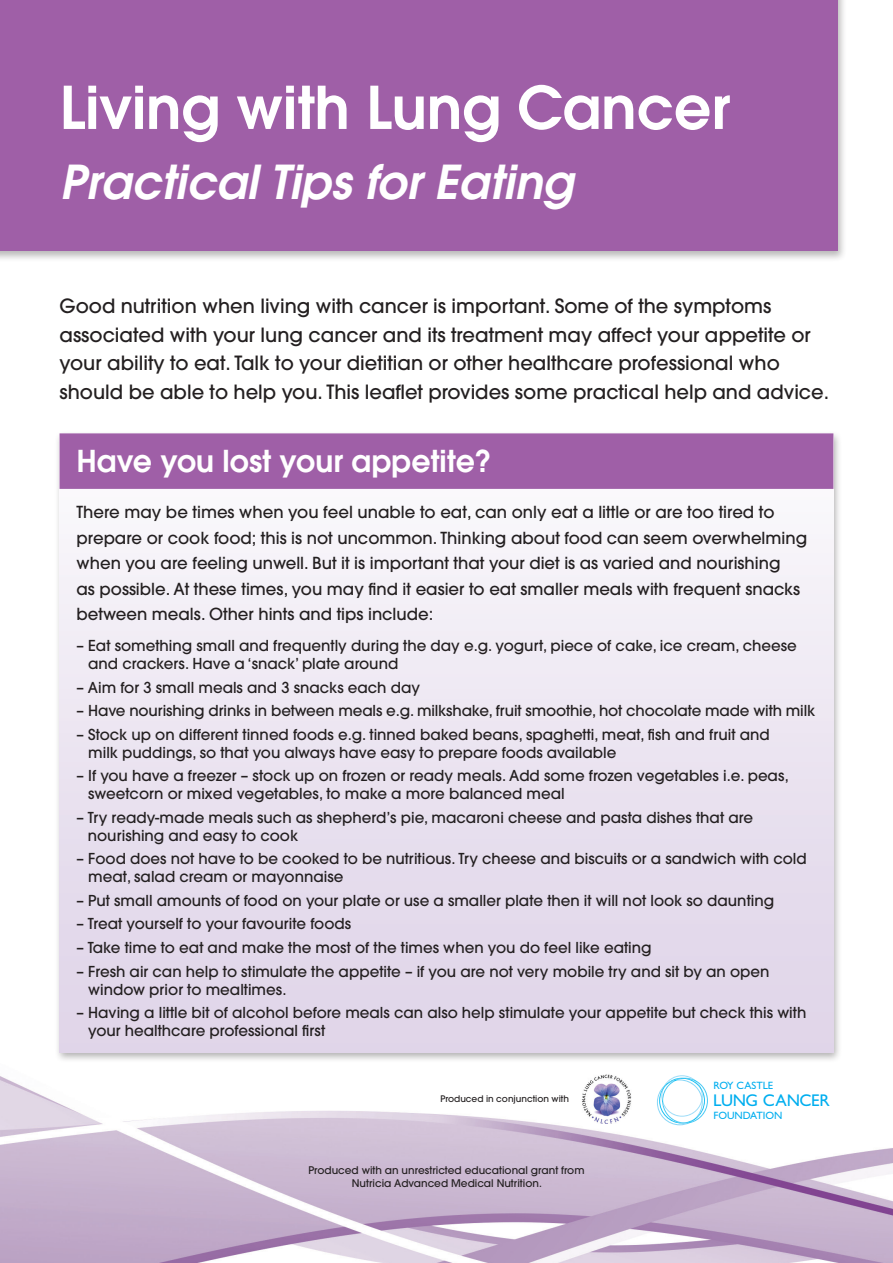
<style>
.page{position:relative;width:893px;height:1263px;background:#fff}
.page>*{position:absolute;margin:0;border:0;box-sizing:border-box;transform-origin:0 0}
.Heading1{font:600 58.5px "Avant Garde";color:#fff}
.Heading2{font:italic 600 46.5px "Avant Garde";color:#fff}
.Heading3{font:600 30px "Avant Garde";color:#fff}
.Intro{font:500 19.5px/28.5px "Avant Garde";color:#231f20}
.t1{font:16.95px "Gill Sans";letter-spacing:-.015em;color:#00aeef}
.Intro2{font:500 16.5px/25.5px "Avant Garde";color:#231f20}
.Bullet_points{font:500 15px/18px "Avant Garde";color:#231f20}
.t2{font:10.65px "Gill Sans";letter-spacing:-.005em;color:#00aeef}
.Intro2-2{font:500 10.5px "Avant Garde";color:#231f20}
.Intro2-3{font:500 9px "Avant Garde";color:#231f20}
</style>
<div class="page">
<img style="left:0;top:1076px;width:893px;height:187px">
<div style="left:54px;top:430px;width:788px;height:634px;background:#231f20;opacity:.35"></div>
<div style="left:60px;top:434px;width:773px;height:618px;background:linear-gradient(to bottom,#fbfbfc,#ded2e7)"></div>
<div style="left:0;top:0;width:847px;height:262px;background:#231f20;opacity:.32"></div>
<div style="left:0;top:0;width:838px;height:251px;background:#9f5fa7"></div>
<div style="left:60px;top:433px;width:773px;height:56px;background:#9f5fa7"></div>
<img style="left:581px;top:1074px;width:50px;height:50px">
<svg style="left:657px;top:1075px;width:51px;height:50px"></svg>
<p class="Heading1" style="left:60px;top:69px;width:672px">Living with Lung Cancer</p>
<p class="Heading2" style="left:60px;top:151px;width:515px">Practical Tips for Eating</p>
<p class="Intro" style="left:60px;top:292px;width:771px">Good nutrition when living with cancer is important. Some of the symptoms associated with your lung cancer and its treatment may affect your appetite or your ability to eat. Talk to your dietitian or other healthcare professional who should be able to help you. This leaflet provides some practical help and advice.</p>
<p class="Heading3" style="left:77px;top:441px;width:417px">Have you lost your appetite?</p>
<p class="Intro2" style="left:77px;top:500px;width:732px">There may be times when you feel unable to eat, can only eat a little or are too tired to prepare or cook food; this is not uncommon. Thinking about food can seem overwhelming when you are feeling unwell. But it is important that your diet is as varied and nourishing<br>as possible. At these times, you may find it easier to eat smaller meals with frequent snacks between meals. Other hints and tips include:</p>
<p class="Bullet_points" style="left:88px;top:637px;width:710px;text-indent:-12px">– Eat something small and frequently during the day e.g. yogurt, piece of cake, ice cream, cheese and crackers. Have a ‘snack’ plate around</p>
<p class="Bullet_points" style="left:77px;top:678px;width:345px">– Aim for 3 small meals and 3 snacks each day</p>
<p class="Bullet_points" style="left:77px;top:702px;width:740px">– Have nourishing drinks in between meals e.g. milkshake, fruit smoothie, hot chocolate made with milk</p>
<p class="Bullet_points" style="left:88px;top:725px;width:683px;text-indent:-12px">– Stock up on different tinned foods e.g. tinned baked beans, spaghetti, meat, fish and fruit and milk puddings, so that you always have easy to prepare foods available</p>
<p class="Bullet_points" style="left:88px;top:767px;width:702px;text-indent:-12px">– If you have a freezer – stock up on frozen or ready meals. Add some frozen vegetables i.e. peas, sweetcorn or mixed vegetables, to make a more balanced meal</p>
<p class="Bullet_points" style="left:88px;top:808px;width:667px;text-indent:-11px">– Try ready-made meals such as shepherd’s pie, macaroni cheese and pasta dishes that are nourishing and easy to cook</p>
<p class="Bullet_points" style="left:88px;top:850px;width:720px;text-indent:-12px">– Food does not have to be cooked to be nutritious. Try cheese and biscuits or a sandwich with cold meat, salad cream or mayonnaise</p>
<p class="Bullet_points" style="left:77px;top:891px;width:699px">– Put small amounts of food on your plate or use a smaller plate then it will not look so daunting</p>
<p class="Bullet_points" style="left:77px;top:915px;width:276px">– Treat yourself to your favourite foods</p>
<p class="Bullet_points" style="left:77px;top:938px;width:577px">– Take time to eat and make the most of the times when you do feel like eating</p>
<p class="Bullet_points" style="left:88px;top:962px;width:683px;text-indent:-12px">– Fresh air can help to stimulate the appetite – if you are not very mobile try and sit by an open window prior to mealtimes.</p>
<p class="Bullet_points" style="left:88px;top:1003px;width:720px;text-indent:-12px">– Having a little bit of alcohol before meals can also help stimulate your appetite but check this with your healthcare professional first</p>
<p class="Intro2-3" style="left:440px;top:1093px;width:130px">Produced in conjunction with</p>
<p class="Intro2-2" style="left:308px;top:1163px;width:278px">Produced with an unrestricted educational grant from</p>
<p class="Intro2-2" style="left:352px;top:1177px;width:192px">Nutricia Advanced Medical Nutrition.</p>
<p class="t2" style="left:714px;top:1079px;width:61px">ROY CASTLE</p>
<p class="t1" style="left:713px;top:1090px;width:118px">LUNG CANCER</p>
<p class="t2" style="left:714px;top:1109px;width:70px">FOUNDATION</p>
</div>
